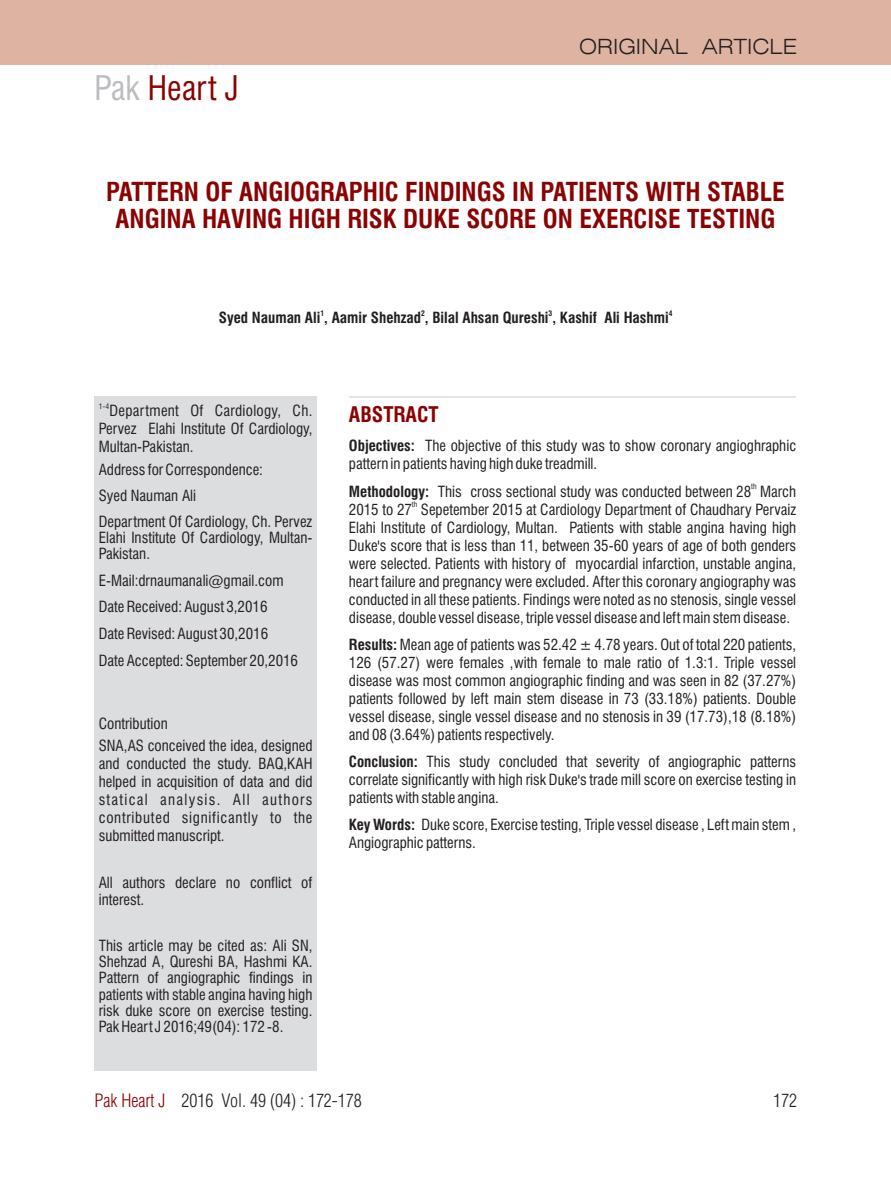
<style>
.page{position:relative;width:891px;height:1188px;background:#fff}
.page>*{position:absolute;margin:0;border:0;box-sizing:border-box;transform-origin:0 0}
.t1{font:condensed 33px "Swiss 721 BT";color:#8b0202}
.t2{font:700 condensed 25.5px/27.3px "Swiss 721 BT";color:#8b0202;text-align:center}
.t3{font:300 expanded 21px "Swiss 721 BT";color:#231f20}
.t4{font:700 condensed 21px "Swiss 721 BT";color:#8b0202}
.t5{font:18px "Switzerland Cond Light Plain";color:#231f20}
.t6{font:18px "Switzerland Cond Light Plain";color:#8b0202}
.t7{font:condensed 15px/18px "Swiss 721 BT";color:#231f20}
.t8{font:700 condensed 15px "Swiss 721 BT";color:#231f20}
.t9{font:condensed 7.5px "Swiss 721 BT";color:#231f20}
.t10{font:700 condensed 7.5px "Swiss 721 BT";color:#231f20}
.s1{color:#bcbdc0}
.s2{font-weight:700}
</style>
<div class="page">
<hr style="left:349px;top:396px;width:447px;height:2px;background:#dcdddf">
<div style="left:94px;top:397px;width:223px;height:674px;background:#dcdddf"></div>
<div style="left:0;top:0;width:891px;height:65px;background:#dfb3a2"></div>
<h1 class="t1" style="left:94px;top:75px;width:146px"><span class="s1">Pak</span> Heart J</h1>
<h3 class="t3" style="left:579px;top:38px;width:219px">ORIGINAL ARTICLE</h3>
<h2 class="t2" style="left:106px;top:181px;width:680px">PATTERN OF ANGIOGRAPHIC FINDINGS IN PATIENTS WITH STABLE<br>ANGINA HAVING HIGH RISK DUKE SCORE ON EXERCISE TESTING</h2>
<p class="t10" style="left:320px;top:310px;width:5px">1</p>
<p class="t10" style="left:421px;top:310px;width:5px">2</p>
<p class="t10" style="left:549px;top:310px;width:5px">3</p>
<p class="t10" style="left:669px;top:310px;width:5px">4</p>
<p class="t8" style="left:219px;top:312px;width:451px">Syed Nauman Ali , Aamir Shehzad , Bilal Ahsan Qureshi , Kashif Ali Hashmi</p>
<p class="t9" style="left:99px;top:403px;width:12px">1-4</p>
<p class="t7" style="left:99px;top:403px;width:215px;text-align:justify;text-indent:11px">Department Of Cardiology, Ch.<br>Pervez Elahi Institute Of Cardiology, Multan-Pakistan.</p>
<p class="t7" style="left:99px;top:484px;width:215px;line-height:26.1px">Syed Nauman Ali<br>Department Of Cardiology, Ch. Pervez</p>
<p class="t7" style="left:99px;top:531px;width:215px;line-height:16.2px">Elahi Institute Of Cardiology, Multan-<br>Pakistan.</p>
<p class="t7" style="left:99px;top:568px;width:201px;line-height:26.7px">E-Mail:drnaumanali@gmail.com<br>Date Received:August 3,2016<br>Date Revised:August 30,2016<br>Date Accepted:September 20,2016</p>
<p class="t7" style="left:99px;top:462px;width:166px">Address for Correspondence:</p>
<p class="t7" style="left:99px;top:714px;width:215px;line-height:22.5px">Contribution<br>SNA,AS conceived the idea, designed</p>
<p class="t7" style="left:99px;top:757px;width:215px;text-align:justify">and conducted the study. BAQ,KAH helped in acquisition of data and did statical analysis. All authors contributed significantly to the submitted manuscript.</p>
<p class="t7" style="left:99px;top:876px;width:215px;line-height:17.1px">All authors declare no conflict of interest.</p>
<p class="t7" style="left:99px;top:939px;width:215px;line-height:16.2px;text-align:justify">This article may be cited as: Ali SN, Shehzad A, Qureshi BA, Hashmi KA.<br>Pattern of angiographic findings in</p>
<p class="t7" style="left:99px;top:1004px;width:215px;line-height:16.2px">risk duke score on exercise testing.<br>Pak Heart J 2016;49(04): 172 -8.</p>
<p class="t7" style="left:99px;top:987px;width:215px">patients with stable angina having high</p>
<h3 class="t4" style="left:349px;top:406px;width:91px">ABSTRACT</h3>
<p class="t7" style="left:349px;top:438px;width:449px"><span class="s2">Objectives:</span> The objective of this study was to show coronary angioghraphic pattern in patients having high duke treadmill.</p>
<p class="t9" style="left:751px;top:483px;width:7px">th</p>
<p class="t7" style="left:349px;top:484px;width:449px"><span class="s2">Methodology:</span> This cross sectional study was conducted between 28 March</p>
<p class="t9" style="left:412px;top:502px;width:7px">th</p>
<p class="t7" style="left:349px;top:502px;width:449px;text-align:justify">2015 to 27 Sepetember 2015 at Cardiology Department of Chaudhary Pervaiz Elahi Institute of Cardiology, Multan. Patients with stable angina having high Duke's score that is less than 11, between 35-60 years of age of both genders were selected. Patients with history of myocardial infarction, unstable angina, heart failure and pregnancy were excluded. After this coronary angiography was conducted in all these patients. Findings were noted as no stenosis, single vessel disease, double vessel disease, triple vessel disease and left main stem disease.</p>
<p class="t7" style="left:349px;top:637px;width:449px;text-align:justify"><span class="s2">Results:</span> Mean age of patients was 52.42 ± 4.78 years. Out of total 220 patients, 126 (57.27) were females ,with female to male ratio of 1.3:1. Triple vessel disease was most common angiographic finding and was seen in 82 (37.27%) patients followed by left main stem disease in 73 (33.18%) patients. Double vessel disease, single vessel disease and no stenosis in 39 (17.73),18 (8.18%) and 08 (3.64%) patients respectively.</p>
<p class="t7" style="left:349px;top:754px;width:449px;text-align:justify"><span class="s2">Conclusion:</span> This study concluded that severity of angiographic patterns correlate significantly with high risk Duke's trade mill score on exercise testing in patients with stable angina.</p>
<p class="t7" style="left:349px;top:817px;width:449px"><span class="s2">Key Words:</span> Duke score, Exercise testing, Triple vessel disease , Left main stem ,<br>Angiographic patterns.</p>
<p class="t6" style="left:94px;top:1094px;width:73px">Pak Heart J</p>
<p class="t5" style="left:182px;top:1094px;width:182px">2016 Vol. 49 (04) : 172-178</p>
<p class="t5" style="left:773px;top:1094px;width:25px">172</p>
</div>
